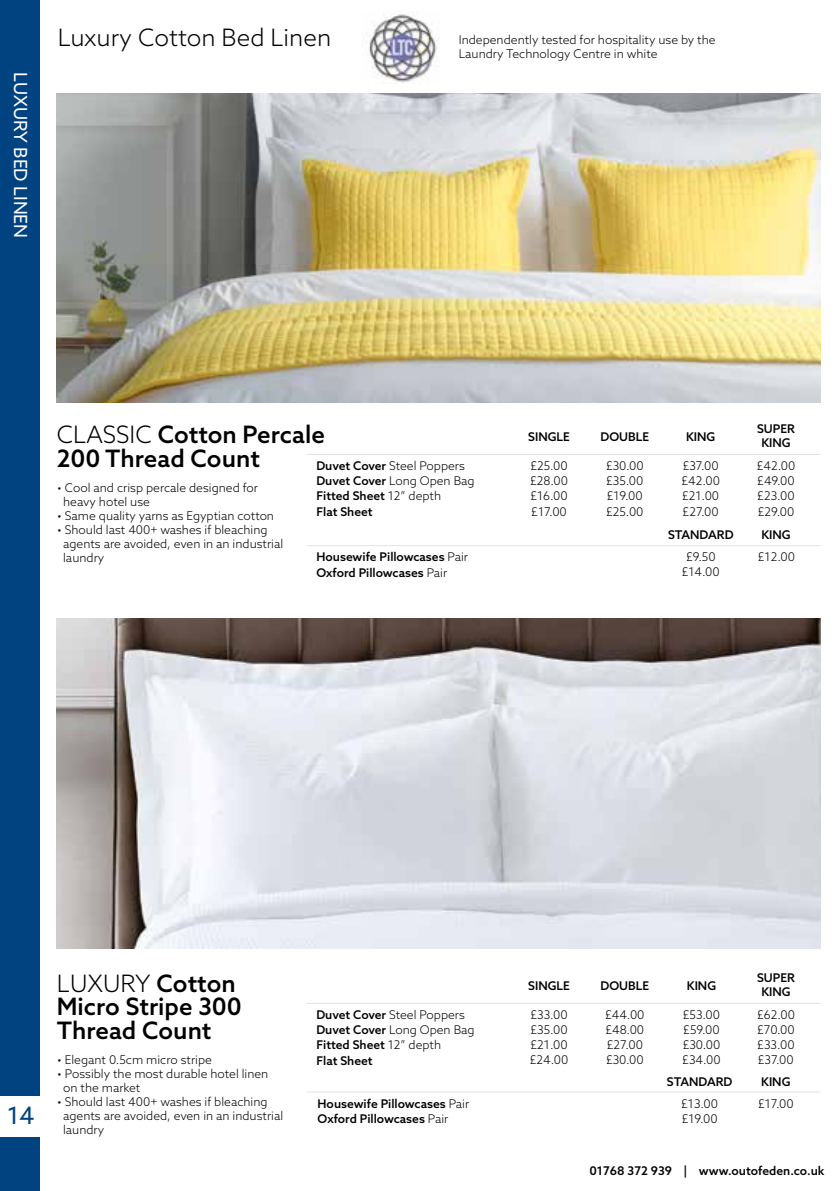
<style>
.page{position:relative;width:840px;height:1191px;background:#fff}
.page>*{position:absolute;margin:0;border:0;box-sizing:border-box;transform-origin:0 0}
.t1{font:500 24px/23.6px "Azo Sans";color:#000}
.t2{font:300 24px "Azo Sans";color:#000}
.t3{font:24px "Azo Sans";color:#004380}
.t4{font:18px "Azo Sans";color:#fff}
.t5{font:300 12px/15.2px "Azo Sans";color:#000}
.t6{font:500 12px/15.2px "Azo Sans";color:#000}
.s1{font-weight:300}
</style>
<div class="page">
<div style="left:0;top:0;width:40px;height:1095px;background:#004380"></div>
<div style="left:0;top:1137px;width:40px;height:54px;background:#004380"></div>
<img style="left:57px;top:93px;width:763px;height:309px">
<img style="left:57px;top:618px;width:762px;height:330px">
<hr style="left:306px;top:454px;width:514px;height:1px;background:#e3e3e3">
<hr style="left:306px;top:545px;width:514px;height:1px;background:#e3e3e3">
<hr style="left:306px;top:1002px;width:514px;height:1px;background:#e3e3e3">
<hr style="left:306px;top:1091px;width:514px;height:1px;background:#e3e3e3">
<img style="left:366px;top:14px;width:73px;height:69px">
<h2 class="t4" style="left:32px;top:72px;width:168px;rotate:90deg">LUXURY BED LINEN</h2>
<h1 class="t2" style="left:58px;top:22px;width:275px">Luxury Cotton Bed Linen</h1>
<p class="t5" style="left:458px;top:32px;width:258px;line-height:14px">Independently tested for hospitality use by the<br>Laundry Technology Centre in white</p>
<h1 class="t1" style="left:57px;top:422px;width:269px"><span class="s1">CLASSIC</span> Cotton Percale<br>200 Thread Count</h1>
<p class="t6" style="left:316px;top:458px;width:160px">Duvet Cover <span class="s1">Steel Poppers<br></span>Duvet Cover <span class="s1">Long Open Bag<br></span>Fitted Sheet <span class="s1">12” depth<br></span>Flat Sheet</p>
<p class="t5" style="left:63px;top:480px;width:196px;line-height:14px;text-indent:-6px">• Cool and crisp percale designed for heavy hotel use</p>
<p class="t5" style="left:57px;top:507px;width:218px">• Same quality yarns as Egyptian cotton</p>
<p class="t5" style="left:63px;top:522px;width:221px;line-height:14px;text-indent:-6px">• Should last 400+ washes if bleaching agents are avoided, even in an industrial laundry</p>
<p class="t6" style="left:316px;top:549px;width:153px">Housewife Pillowcases <span class="s1">Pair<br></span>Oxford Pillowcases <span class="s1">Pair</span></p>
<p class="t6" style="left:528px;top:429px;width:43px">SINGLE</p>
<p class="t5" style="left:530px;top:458px;width:39px;text-align:justify">£25.00 £28.00 £16.00 £17.00</p>
<p class="t6" style="left:600px;top:429px;width:50px">DOUBLE</p>
<p class="t5" style="left:605px;top:458px;width:39px;text-align:justify">£30.00 £35.00 £19.00 £25.00</p>
<p class="t6" style="left:685px;top:429px;width:31px">KING</p>
<p class="t5" style="left:681px;top:458px;width:40px;text-align:justify">£37.00 £42.00 £21.00 £27.00</p>
<p class="t6" style="left:756px;top:422px;width:39px;line-height:14px;text-align:center">SUPER<br>KING</p>
<p class="t5" style="left:756px;top:458px;width:40px;text-align:justify">£42.00 £49.00 £23.00 £29.00</p>
<p class="t6" style="left:667px;top:527px;width:67px">STANDARD</p>
<p class="t6" style="left:761px;top:527px;width:31px">KING</p>
<p class="t5" style="left:681px;top:549px;width:39px;text-align:center">£9.50 £14.00</p>
<p class="t5" style="left:757px;top:549px;width:38px">£12.00</p>
<h1 class="t3" style="left:7px;top:1099px;width:29px">14</h1>
<h1 class="t1" style="left:57px;top:971px;width:186px"><span class="s1">LUXURY</span> Cotton<br>Micro Stripe 300<br>Thread Count</h1>
<p class="t6" style="left:316px;top:1007px;width:160px">Duvet Cover <span class="s1">Steel Poppers<br></span>Duvet Cover <span class="s1">Long Open Bag<br></span>Fitted Sheet <span class="s1">12” depth<br></span>Flat Sheet</p>
<p class="t5" style="left:57px;top:1052px;width:156px">• Elegant 0.5cm micro stripe</p>
<p class="t5" style="left:63px;top:1066px;width:206px;line-height:14px;text-indent:-6px">• Possibly the most durable hotel linen on the market</p>
<p class="t5" style="left:63px;top:1094px;width:221px;line-height:14px;text-indent:-6px">• Should last 400+ washes if bleaching agents are avoided, even in an industrial laundry</p>
<p class="t6" style="left:317px;top:1095px;width:153px">Housewife Pillowcases <span class="s1">Pair<br></span>Oxford Pillowcases <span class="s1">Pair</span></p>
<p class="t6" style="left:528px;top:977px;width:43px">SINGLE</p>
<p class="t5" style="left:530px;top:1007px;width:39px;text-align:justify">£33.00 £35.00 £21.00</p>
<p class="t5" style="left:529px;top:1052px;width:40px">£24.00</p>
<p class="t6" style="left:600px;top:977px;width:50px">DOUBLE</p>
<p class="t5" style="left:604px;top:1007px;width:41px">£44.00 £48.00</p>
<p class="t5" style="left:605px;top:1052px;width:39px">£30.00</p>
<p class="t5" style="left:606px;top:1037px;width:38px">£27.00</p>
<p class="t6" style="left:686px;top:977px;width:31px">KING</p>
<p class="t5" style="left:682px;top:1007px;width:39px;text-align:justify">£53.00 £59.00 £30.00</p>
<p class="t6" style="left:756px;top:970px;width:39px;line-height:14px;text-align:center">SUPER<br>KING</p>
<p class="t5" style="left:756px;top:1007px;width:39px">£62.00 £70.00</p>
<p class="t5" style="left:756px;top:1037px;width:39px">£33.00</p>
<p class="t5" style="left:682px;top:1052px;width:40px">£34.00</p>
<p class="t5" style="left:757px;top:1052px;width:38px">£37.00</p>
<p class="t6" style="left:666px;top:1073px;width:67px">STANDARD</p>
<p class="t6" style="left:760px;top:1073px;width:31px">KING</p>
<p class="t5" style="left:680px;top:1095px;width:38px">£13.00 £19.00</p>
<p class="t5" style="left:757px;top:1095px;width:37px">£17.00</p>
<p class="t6" style="left:589px;top:1162px;width:236px">01768 372 939 | www.outofeden.co.uk</p>
</div>
